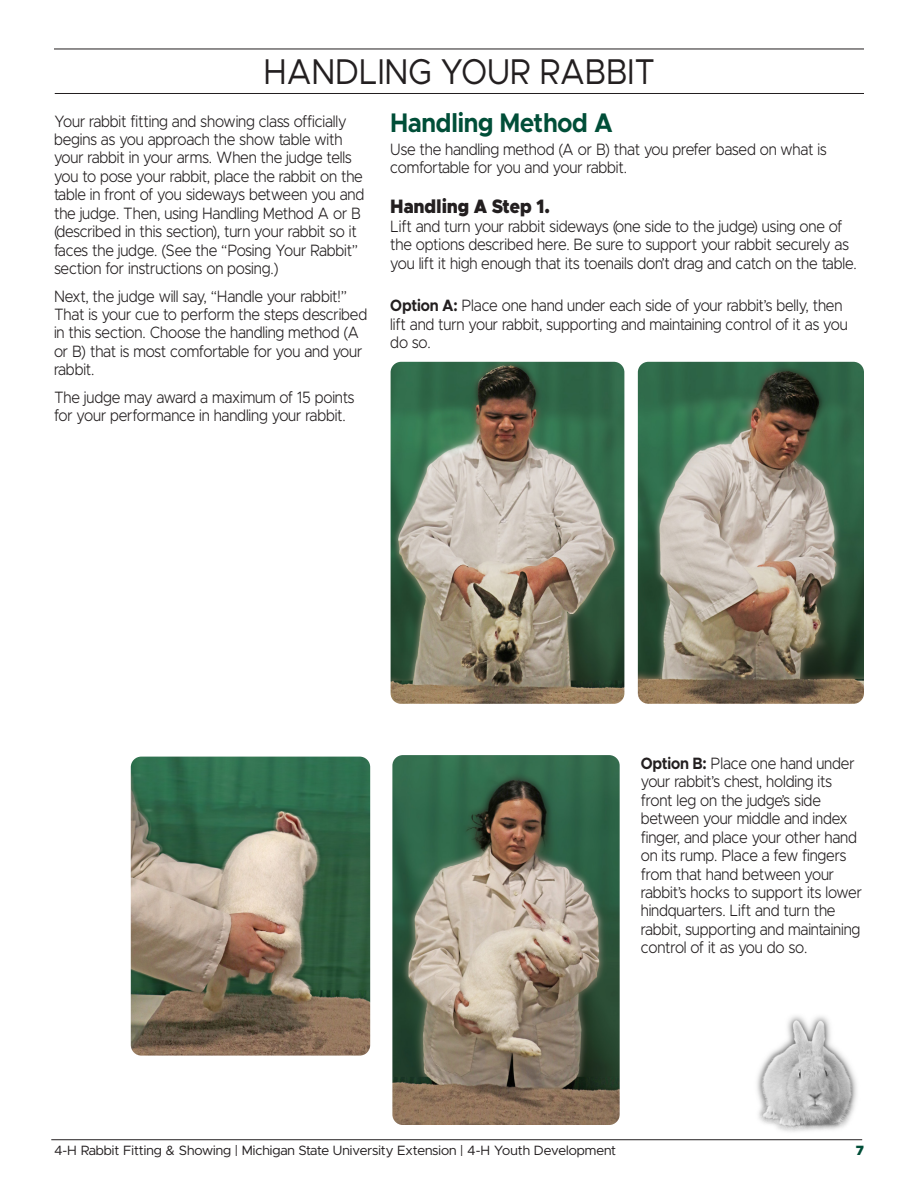
<style>
.page{position:relative;width:918px;height:1188px;background:#fff}
.page>*{position:absolute;margin:0;border:0;box-sizing:border-box;transform-origin:0 0}
.Subhead1_Reverse{font:36px "Metropolis";letter-spacing:-.01em;color:#231f20;scale:.9 1}
.Subhead1{font:700 27px "Metropolis";letter-spacing:-.01em;color:#004e38;scale:.9 1}
.gp-step___handling{font:900 19.5px "Metropolis";letter-spacing:-.01em;color:#231f20;scale:.9 1}
.gp-body{font:300 16.5px/18.5px "Metropolis";letter-spacing:-.01em;color:#231f20;scale:.9 1}
.t1{font:13.5px "Metropolis";color:#231f20}
.t2{font:900 13.5px "Metropolis";color:#004e38}
.s1{font-weight:700}
</style>
<div class="page">
<hr style="left:51px;top:1139px;width:811px;height:1px;background:#231f20">
<hr style="left:54px;top:49px;width:810px;height:1px;background:#231f20">
<hr style="left:55px;top:93px;width:809px;height:1px;background:#231f20">
<img style="left:391px;top:362px;width:233px;height:342px">
<img style="left:638px;top:362px;width:226px;height:342px">
<img style="left:131px;top:757px;width:239px;height:299px">
<img style="left:392px;top:755px;width:228px;height:370px">
<img style="left:757px;top:1016px;width:100px;height:116px">
<h1 class="Subhead1_Reverse" style="left:264px;top:49px;width:437px">HANDLING YOUR RABBIT</h1>
<h2 class="Subhead1" style="left:390px;top:105px;width:249px">Handling Method A</h2>
<p class="gp-body" style="left:390px;top:140px;width:487px">Use the handling method (A or B) that you prefer based on what is comfortable for you and your rabbit.</p>
<p class="gp-step___handling" style="left:390px;top:194px;width:179px">Handling A Step 1.</p>
<p class="gp-body" style="left:390px;top:217px;width:518px">Lift and turn your rabbit sideways (one side to the judge) using one of the options described here. Be sure to support your rabbit securely as you lift it high enough that its toenails don’t drag and catch on the table.</p>
<p class="gp-body" style="left:390px;top:296px;width:510px"><span class="s1">Option A:</span> Place one hand under each side of your rabbit’s belly, then lift and turn your rabbit, supporting and maintaining control of it as you do so.</p>
<p class="gp-body" style="left:54px;top:112px;width:346px">Your rabbit fitting and showing class officially begins as you approach the show table with your rabbit in your arms. When the judge tells you to pose your rabbit, place the rabbit on the table in front of you sideways between you and the judge. Then, using Handling Method A or B (described in this section), turn your rabbit so it faces the judge. (See the “Posing Your Rabbit” section for instructions on posing.)</p>
<p class="gp-body" style="left:54px;top:287px;width:350px">Next, the judge will say, “Handle your rabbit!” That is your cue to perform the steps described in this section. Choose the handling method (A or B) that is most comfortable for you and your rabbit.</p>
<p class="gp-body" style="left:54px;top:388px;width:336px">The judge may award a maximum of 15 points for your performance in handling your rabbit.</p>
<p class="gp-body" style="left:641px;top:754px;width:247px"><span class="s1">Option B:</span> Place one hand under your rabbit’s chest, holding its front leg on the judge’s side between your middle and index finger, and place your other hand on its rump. Place a few fingers from that hand between your rabbit’s hocks to support its lower hindquarters. Lift and turn the rabbit, supporting and maintaining control of it as you do so.</p>
<p class="t1" style="left:54px;top:1142px;width:564px">4-H Rabbit Fitting &amp; Showing | Michigan State University Extension | 4-H Youth Development</p>
<p class="t2" style="left:856px;top:1142px;width:10px">7</p>
</div>
